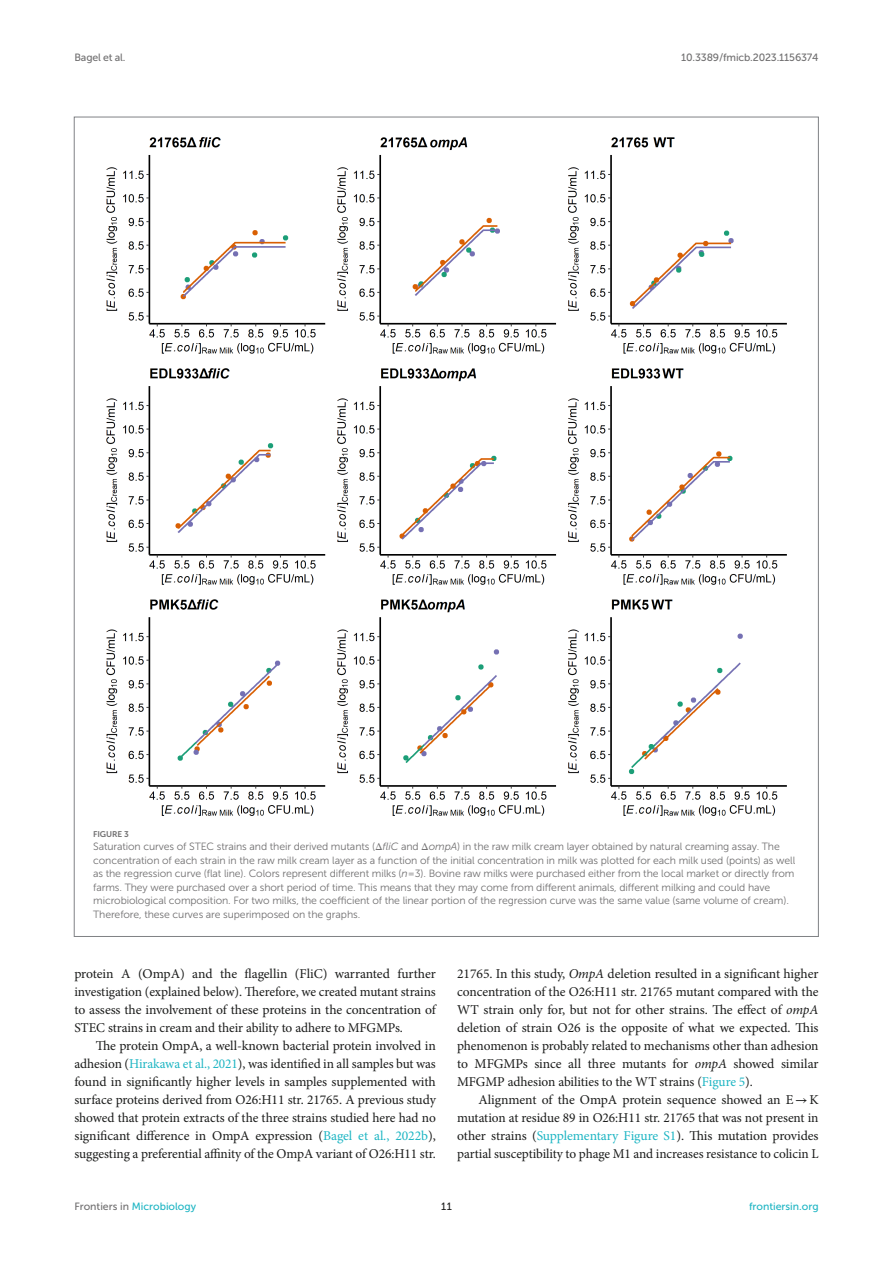
<style>
.page{position:relative;width:893px;height:1263px;background:#fff}
.page>*{position:absolute;margin:0;border:0;box-sizing:border-box;transform-origin:0 0}
.TEXT{font:13.5px/18px "Minion Pro";letter-spacing:-.005em;color:#1b1c1b;text-align:justify}
.FIG_LEG{font:10.5px/13.5px "Museo Sans 300";letter-spacing:-.01em;color:#706f70}
.t1{font:10.5px "Museo Sans 500";color:#1db5c3}
.t2{font:10.5px "Museo Sans 500";letter-spacing:-.015em;color:#706f70}
.t3{font:10.5px "Museo Sans 500";color:#1b1c1b}
.FIG_HD{font:8.25px "Museo Sans 700";letter-spacing:-.01em;color:#706f70}
.s1{font-family:"STIX General"}
.s2{font-style:italic}
.s3{color:#1db5c3}
.s4{color:#706f70}
</style>
<div class="page">
<img style="left:106px;top:137px;width:681px;height:679px">
<p class="t2" style="left:74px;top:51px;width:52px">Bagel et al.</p>
<p class="t2" style="left:681px;top:51px;width:139px">10.3389/fmicb.2023.1156374</p>
<p class="FIG_HD" style="left:93px;top:829px;width:37px">FIGURE 3</p>
<p class="FIG_LEG" style="left:93px;top:840px;width:704px">Saturation curves of STEC strains and their derived mutants (<span class="s1">Δ</span><span class="s2">fliC</span> and <span class="s1">Δ</span><span class="s2">ompA</span>) in the raw milk cream layer obtained by natural creaming assay. The concentration of each strain in the raw milk cream layer as a function of the initial concentration in milk was plotted for each milk used (points) as well as the regression curve (flat line). Colors represent different milks (<span class="s2">n</span> = 3). Bovine raw milks were purchased either from the local market or directly from farms. They were purchased over a short period of time. This means that they may come from different animals, different milking and could have microbiological composition. For two milks, the coefficient of the linear portion of the regression curve was the same value (same volume of cream).<br>Therefore, these curves are superimposed on the graphs.</p>
<p class="TEXT" style="left:74px;top:965px;width:363px">protein A (OmpA) and the flagellin (FliC) warranted further investigation (explained below). Therefore, we created mutant strains to assess the involvement of these proteins in the concentration of STEC strains in cream and their ability to adhere to MFGMPs.</p>
<p class="TEXT" style="left:74px;top:1037px;width:363px;text-indent:21px">The protein OmpA, a well-known bacterial protein involved in adhesion (<span class="s3">Hirakawa et al., 2021</span>), was identified in all samples but was found in significantly higher levels in samples supplemented with surface proteins derived from O26:H11 str. 21765. A previous study showed that protein extracts of the three strains studied here had no significant difference in OmpA expression (<span class="s3">Bagel et al., 2022b</span>), suggesting a preferential affinity of the OmpA variant of O26:H11 str.</p>
<p class="TEXT" style="left:457px;top:965px;width:363px">21765. In this study, <span class="s2">OmpA</span> deletion resulted in a significant higher concentration of the O26:H11 str. 21765 mutant compared with the WT strain only for, but not for other strains. The effect of <span class="s2">ompA </span>deletion of strain O26 is the opposite of what we expected. This phenomenon is probably related to mechanisms other than adhesion to MFGMPs since all three mutants for <span class="s2">ompA</span> showed similar MFGMP adhesion abilities to the WT strains (<span class="s3">Figure 5</span>).</p>
<p class="TEXT" style="left:457px;top:1091px;width:363px;text-indent:21px">Alignment of the OmpA protein sequence showed an E<span class="s1">→</span>K mutation at residue 89 in O26:H11 str. 21765 that was not present in other strains (<span class="s3">Supplementary Figure S1</span>). This mutation provides partial susceptibility to phage M1 and increases resistance to colicin L</p>
<p class="t1" style="left:74px;top:1200px;width:123px"><span class="s4">Frontiers in</span> Microbiology</p>
<p class="t3" style="left:441px;top:1200px;width:12px">11</p>
<p class="t1" style="left:749px;top:1200px;width:71px">frontiersin.org</p>
</div>
